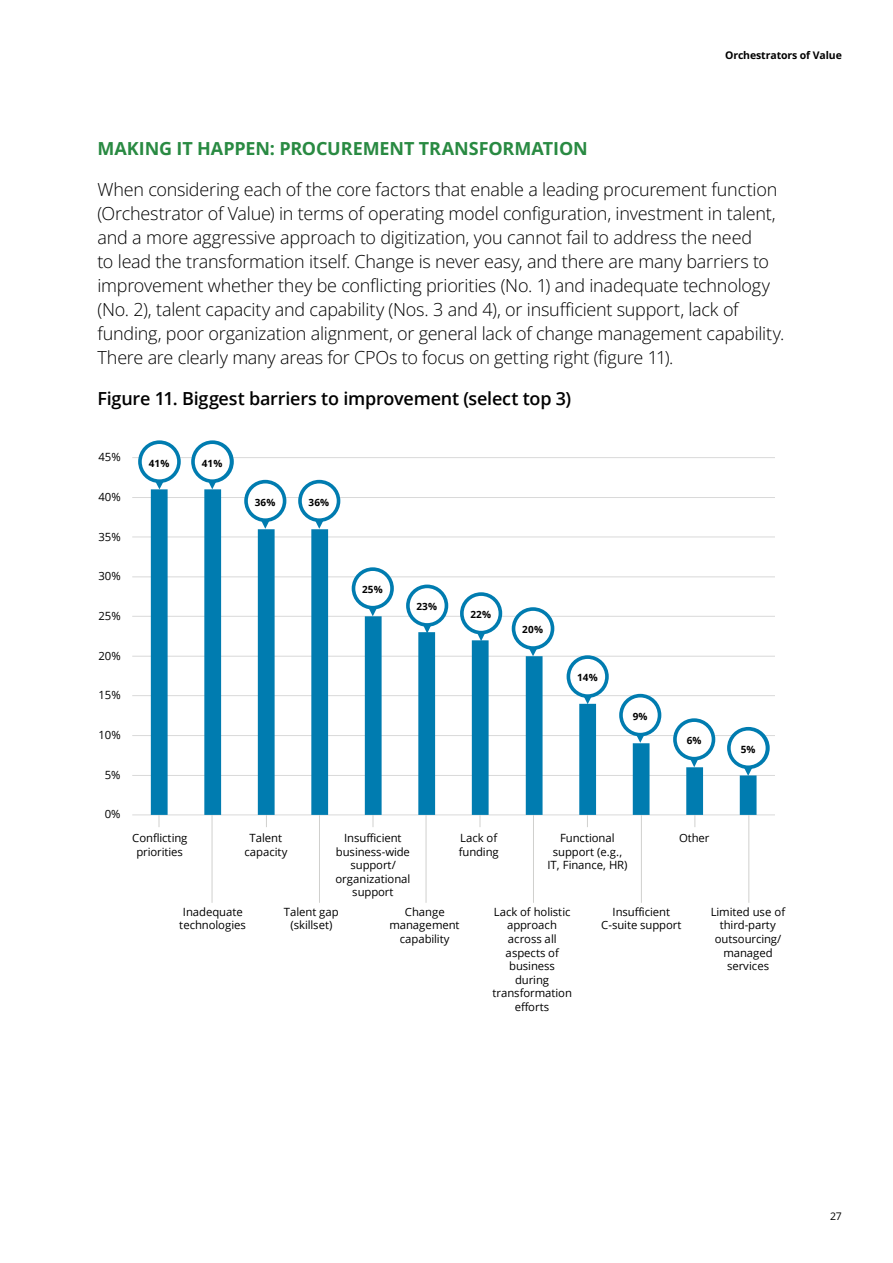
<style>
.page{position:relative;width:893px;height:1263px;background:#fff}
.page>*{position:absolute;margin:0;border:0;box-sizing:border-box;transform-origin:0 0}
.t1{font:300 18px/24px "Open Sans";letter-spacing:-.01em;color:#000}
.t2{font:600 18px "Open Sans";letter-spacing:-.01em;color:#000}
.t3{font:700 18px "Open Sans";letter-spacing:-.005em;color:#298a42}
.t4{font:17.7px "Open Sans";color:#000}
.t5{font:11.4px/13.6px "Open Sans";letter-spacing:-.01em;color:#000;text-align:center}
.t6{font:700 10.5px "Open Sans";letter-spacing:-.01em;color:#000}
.t7{font:10.5px "Open Sans";color:#000}
.t8{font:700 9.9px "Open Sans";letter-spacing:.02em;color:#000}
</style>
<div class="page">
<svg style="left:159px;top:815px;width:1px;height:12px"></svg>
<svg style="left:266px;top:815px;width:1px;height:12px"></svg>
<svg style="left:372px;top:815px;width:1px;height:12px"></svg>
<svg style="left:479px;top:815px;width:1px;height:12px"></svg>
<svg style="left:587px;top:815px;width:1px;height:12px"></svg>
<svg style="left:694px;top:815px;width:1px;height:12px"></svg>
<hr style="left:212px;top:809px;width:1px;height:94px;background:#d0d0ce">
<hr style="left:319px;top:809px;width:1px;height:94px;background:#d0d0ce">
<hr style="left:426px;top:809px;width:1px;height:94px;background:#d0d0ce">
<hr style="left:533px;top:809px;width:1px;height:94px;background:#d0d0ce">
<hr style="left:641px;top:809px;width:1px;height:94px;background:#d0d0ce">
<hr style="left:748px;top:809px;width:1px;height:94px;background:#d0d0ce">
<hr style="left:132px;top:814px;width:643px;height:1px;background:#d9d9d9">
<hr style="left:132px;top:775px;width:643px;height:1px;background:#d9d9d9">
<hr style="left:132px;top:735px;width:643px;height:1px;background:#d9d9d9">
<hr style="left:132px;top:695px;width:643px;height:1px;background:#d9d9d9">
<hr style="left:132px;top:656px;width:643px;height:1px;background:#d9d9d9">
<hr style="left:132px;top:616px;width:643px;height:1px;background:#d9d9d9">
<hr style="left:132px;top:576px;width:643px;height:1px;background:#d9d9d9">
<hr style="left:132px;top:536px;width:643px;height:1px;background:#d9d9d9">
<hr style="left:132px;top:497px;width:643px;height:1px;background:#d9d9d9">
<hr style="left:132px;top:457px;width:643px;height:1px;background:#d9d9d9">
<svg style="left:151px;top:489px;width:605px;height:326px"></svg>
<svg style="left:207px;top:482px;width:9px;height:7px"></svg>
<svg style="left:191px;top:440px;width:43px;height:43px"></svg>
<div style="left:195px;top:444px;width:35px;height:35px;background:#fff;border-radius:50%"></div>
<svg style="left:260px;top:521px;width:11px;height:8px"></svg>
<svg style="left:244px;top:480px;width:42px;height:42px"></svg>
<div style="left:248px;top:483px;width:35px;height:35px;background:#fff;border-radius:50%"></div>
<svg style="left:314px;top:522px;width:10px;height:7px"></svg>
<svg style="left:298px;top:480px;width:42px;height:42px"></svg>
<div style="left:302px;top:483px;width:35px;height:35px;background:#fff;border-radius:50%"></div>
<svg style="left:368px;top:609px;width:10px;height:7px"></svg>
<svg style="left:352px;top:567px;width:42px;height:42px"></svg>
<div style="left:355px;top:571px;width:35px;height:35px;background:#fff;border-radius:50%"></div>
<svg style="left:422px;top:627px;width:10px;height:6px"></svg>
<svg style="left:406px;top:584px;width:42px;height:43px"></svg>
<div style="left:410px;top:588px;width:35px;height:35px;background:#fff;border-radius:50%"></div>
<svg style="left:476px;top:634px;width:10px;height:7px"></svg>
<svg style="left:460px;top:592px;width:42px;height:42px"></svg>
<div style="left:464px;top:596px;width:35px;height:35px;background:#fff;border-radius:50%"></div>
<svg style="left:528px;top:650px;width:10px;height:6px"></svg>
<svg style="left:512px;top:607px;width:42px;height:43px"></svg>
<div style="left:515px;top:611px;width:36px;height:35px;background:#fff;border-radius:50%"></div>
<svg style="left:582px;top:697px;width:11px;height:7px"></svg>
<svg style="left:567px;top:655px;width:42px;height:43px"></svg>
<div style="left:570px;top:659px;width:35px;height:35px;background:#fff;border-radius:50%"></div>
<svg style="left:635px;top:736px;width:10px;height:7px"></svg>
<svg style="left:619px;top:694px;width:42px;height:42px"></svg>
<div style="left:623px;top:697px;width:35px;height:36px;background:#fff;border-radius:50%"></div>
<svg style="left:689px;top:760px;width:10px;height:7px"></svg>
<svg style="left:673px;top:718px;width:42px;height:42px"></svg>
<div style="left:677px;top:722px;width:35px;height:35px;background:#fff;border-radius:50%"></div>
<svg style="left:743px;top:768px;width:10px;height:8px"></svg>
<svg style="left:727px;top:727px;width:43px;height:42px"></svg>
<div style="left:731px;top:730px;width:35px;height:35px;background:#fff;border-radius:50%"></div>
<svg style="left:154px;top:482px;width:11px;height:7px"></svg>
<svg style="left:138px;top:440px;width:43px;height:43px"></svg>
<div style="left:142px;top:444px;width:35px;height:35px;background:#fff;border-radius:50%"></div>
<p class="t6" style="left:725px;top:48px;width:118px">Orchestrators of Value</p>
<p class="t3" style="left:97px;top:136px;width:492px">MAKING IT HAPPEN: PROCUREMENT TRANSFORMATION</p>
<p class="t1" style="left:97px;top:177px;width:688px">When considering each of the core factors that enable a leading procurement function (Orchestrator of Value) in terms of operating model configuration, investment in talent, and a more aggressive approach to digitization, you cannot fail to address the need<br>to lead the transformation itself. Change is never easy, and there are many barriers to improvement whether they be conflicting priorities (No. 1) and inadequate technology (No. 2), talent capacity and capability (Nos. 3 and 4), or insufficient support, lack of funding, poor organization alignment, or general lack of change management capability.<br>There are clearly many areas for CPOs to focus on getting right (figure 11).</p>
<p class="t2" style="left:97px;top:386px;width:475px">Figure 11. Biggest barriers to improvement (select top 3)</p>
<p class="t4" style="left:98px;top:381px;width:581px">Figure 11. What are the biggest barriers to improvement? (Select top 3)</p>
<p class="t5" style="left:98px;top:450px;width:24px">45%</p>
<p class="t5" style="left:98px;top:489px;width:24px">40%</p>
<p class="t5" style="left:98px;top:529px;width:24px">35%</p>
<p class="t5" style="left:98px;top:569px;width:24px">30%</p>
<p class="t5" style="left:98px;top:609px;width:24px">25%</p>
<p class="t5" style="left:98px;top:648px;width:24px">20%</p>
<p class="t5" style="left:98px;top:688px;width:24px">15%</p>
<p class="t5" style="left:98px;top:728px;width:24px">10%</p>
<p class="t5" style="left:105px;top:767px;width:17px">5%</p>
<p class="t5" style="left:105px;top:807px;width:17px">0%</p>
<p class="t8" style="left:149px;top:456px;width:22px">41%</p>
<p class="t8" style="left:202px;top:456px;width:22px">41%</p>
<p class="t8" style="left:255px;top:495px;width:22px">36%</p>
<p class="t8" style="left:309px;top:495px;width:22px">36%</p>
<p class="t8" style="left:362px;top:583px;width:22px">25%</p>
<p class="t8" style="left:416px;top:600px;width:22px">23%</p>
<p class="t8" style="left:470px;top:607px;width:22px">22%</p>
<p class="t8" style="left:522px;top:623px;width:22px">20%</p>
<p class="t8" style="left:577px;top:671px;width:22px">14%</p>
<p class="t8" style="left:633px;top:709px;width:16px">9%</p>
<p class="t8" style="left:687px;top:734px;width:16px">6%</p>
<p class="t8" style="left:741px;top:742px;width:16px">5%</p>
<p class="t5" style="left:132px;top:831px;width:57px">Conflicting priorities</p>
<p class="t5" style="left:335px;top:831px;width:76px">Insufficient business-wide support/ organizational support</p>
<p class="t5" style="left:389px;top:905px;width:72px">Change management capability</p>
<p class="t5" style="left:459px;top:831px;width:41px;text-align:left">Lack of funding</p>
<p class="t5" style="left:245px;top:831px;width:44px">Talent capacity</p>
<p class="t5" style="left:547px;top:831px;width:81px">Functional support (e.g.,<br>IT, Finance, HR)</p>
<p class="t5" style="left:601px;top:905px;width:82px">Insufficient<br>C-suite support</p>
<p class="t5" style="left:679px;top:831px;width:32px">Other</p>
<p class="t5" style="left:711px;top:905px;width:76px">Limited use of third-party outsourcing/ managed services</p>
<p class="t5" style="left:492px;top:905px;width:81px">Lack of holistic approach across all aspects of business during transformation efforts</p>
<p class="t5" style="left:179px;top:905px;width:68px">Inadequate technologies</p>
<p class="t5" style="left:284px;top:905px;width:57px">Talent gap (skillset)</p>
<p class="t7" style="left:830px;top:1209px;width:13px">27</p>
</div>
